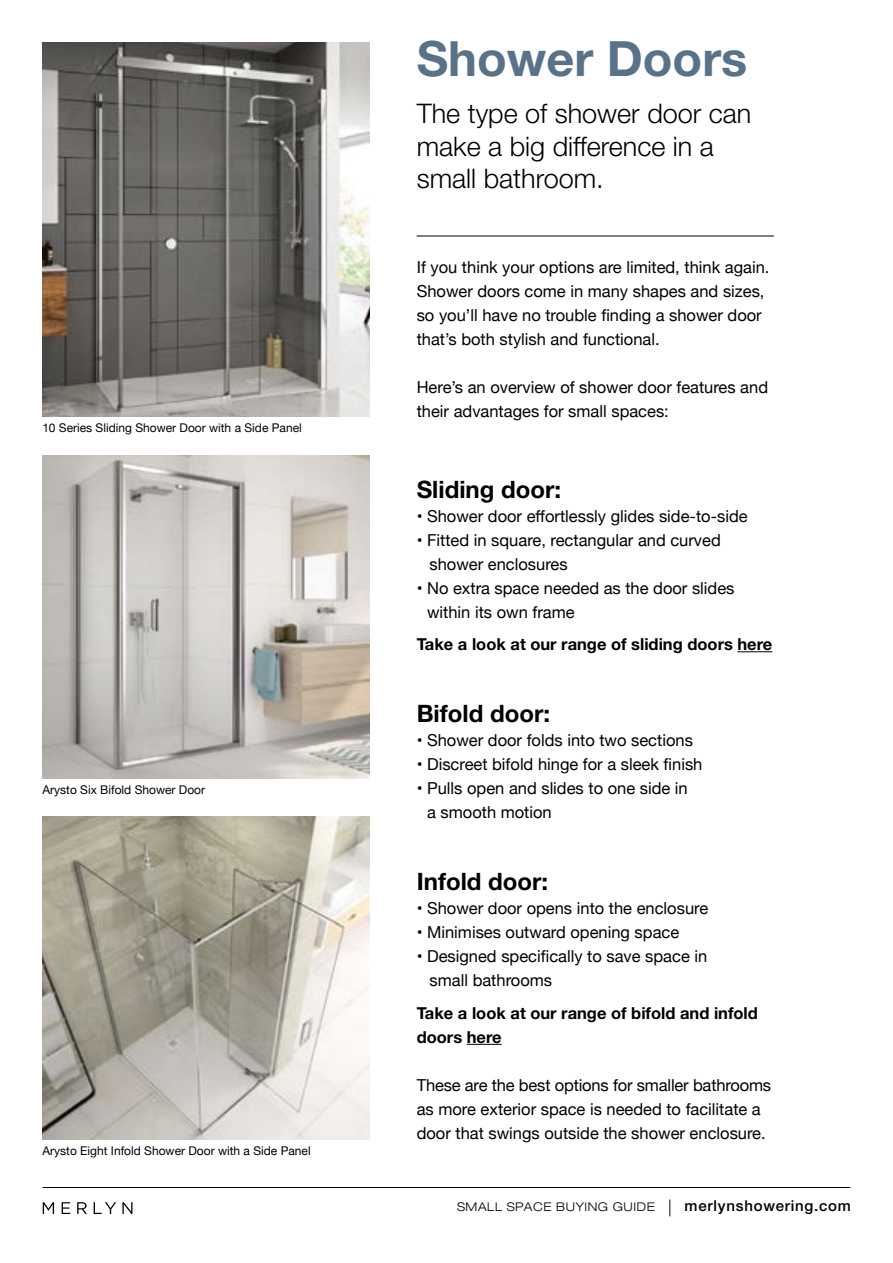
<style>
.page{position:relative;width:893px;height:1263px;background:#fff}
.page>*{position:absolute;margin:0;border:0;box-sizing:border-box;transform-origin:0 0}
.t1{font:700 48.6px "Helvetica Neue";color:#587389}
.t2{font:300 27px/32.4px "Helvetica Neue";color:#000}
.t3{font:700 24px "Helvetica Neue";color:#000}
.t4{font:16.5px/24px "Helvetica Neue";color:#000}
.t5{font:700 16.5px/24px "Helvetica Neue";color:#000}
.t6{font:12px "Helvetica Neue";color:#000}
.t7{font:300 expanded 12px "Helvetica Neue";letter-spacing:.05em;color:#000}
.s1{font-weight:100;font-size:22.5px}
.s2{font-weight:500;font-stretch:normal;font-size:15px}
</style>
<div class="page">
<svg style="left:43px;top:1202px;width:11px;height:12px"></svg>
<svg style="left:62px;top:1202px;width:8px;height:12px"></svg>
<svg style="left:77px;top:1202px;width:10px;height:12px"></svg>
<svg style="left:94px;top:1202px;width:22px;height:12px"></svg>
<svg style="left:122px;top:1202px;width:10px;height:12px"></svg>
<hr style="left:43px;top:1187px;width:807px;height:1px;background:#000">
<hr style="left:737px;top:651px;width:35px;height:1px;background:#000">
<hr style="left:467px;top:1044px;width:35px;height:1px;background:#000">
<img style="left:43px;top:816px;width:327px;height:324px">
<img style="left:43px;top:455px;width:327px;height:323px">
<img style="left:43px;top:43px;width:327px;height:374px">
<hr style="left:417px;top:236px;width:357px;height:1px;background:#000">
<p class="t6" style="left:43px;top:419px;width:261px">10 Series Sliding Shower Door with a Side Panel</p>
<p class="t6" style="left:43px;top:781px;width:164px">Arysto Six Bifold Shower Door</p>
<p class="t6" style="left:43px;top:1142px;width:270px">Arysto Eight Infold Shower Door with a Side Panel</p>
<h1 class="t1" style="left:417px;top:29px;width:332px">Shower Doors</h1>
<h2 class="t2" style="left:417px;top:97px;width:336px">The type of shower door can make a big difference in a small bathroom.</h2>
<p class="t4" style="left:417px;top:256px;width:354px">If you think your options are limited, think again.<br>Shower doors come in many shapes and sizes, so you’ll have no trouble finding a shower door that’s both stylish and functional.</p>
<p class="t4" style="left:417px;top:376px;width:353px">Here’s an overview of shower door features and their advantages for small spaces:</p>
<h3 class="t3" style="left:417px;top:474px;width:146px">Sliding door:</h3>
<p class="t4" style="left:417px;top:505px;width:332px">• Shower door effortlessly glides side-to-side</p>
<p class="t4" style="left:430px;top:529px;width:293px;text-indent:-13px">• Fitted in square, rectangular and curved shower enclosures</p>
<p class="t4" style="left:427px;top:577px;width:309px;text-indent:-10px">• No extra space needed as the door slides within its own frame</p>
<p class="t5" style="left:417px;top:632px;width:357px">Take a look at our range of sliding doors here</p>
<h3 class="t3" style="left:417px;top:699px;width:135px">Bifold door:</h3>
<p class="t4" style="left:417px;top:729px;width:278px">• Shower door folds into two sections</p>
<p class="t4" style="left:417px;top:753px;width:287px">• Discreet bifold hinge for a sleek finish</p>
<p class="t4" style="left:427px;top:777px;width:262px;text-indent:-10px">• Pulls open and slides to one side in a smooth motion</p>
<h3 class="t3" style="left:417px;top:867px;width:133px">Infold door:</h3>
<p class="t4" style="left:417px;top:897px;width:293px">• Shower door opens into the enclosure</p>
<p class="t4" style="left:417px;top:921px;width:264px">• Minimises outward opening space</p>
<p class="t4" style="left:430px;top:945px;width:279px;text-indent:-13px">• Designed specifically to save space in small bathrooms</p>
<p class="t5" style="left:417px;top:1000px;width:343px">Take a look at our range of bifold and infold doors here</p>
<p class="t4" style="left:417px;top:1074px;width:356px">These are the best options for smaller bathrooms as more exterior space is needed to facilitate a door that swings outside the shower enclosure.</p>
<p class="t7" style="left:457px;top:1200px;width:395px">SMALL SPACE BUYING GUIDE <span class="s1">|</span> <span class="s2">merlynshowering.com</span></p>
</div>
